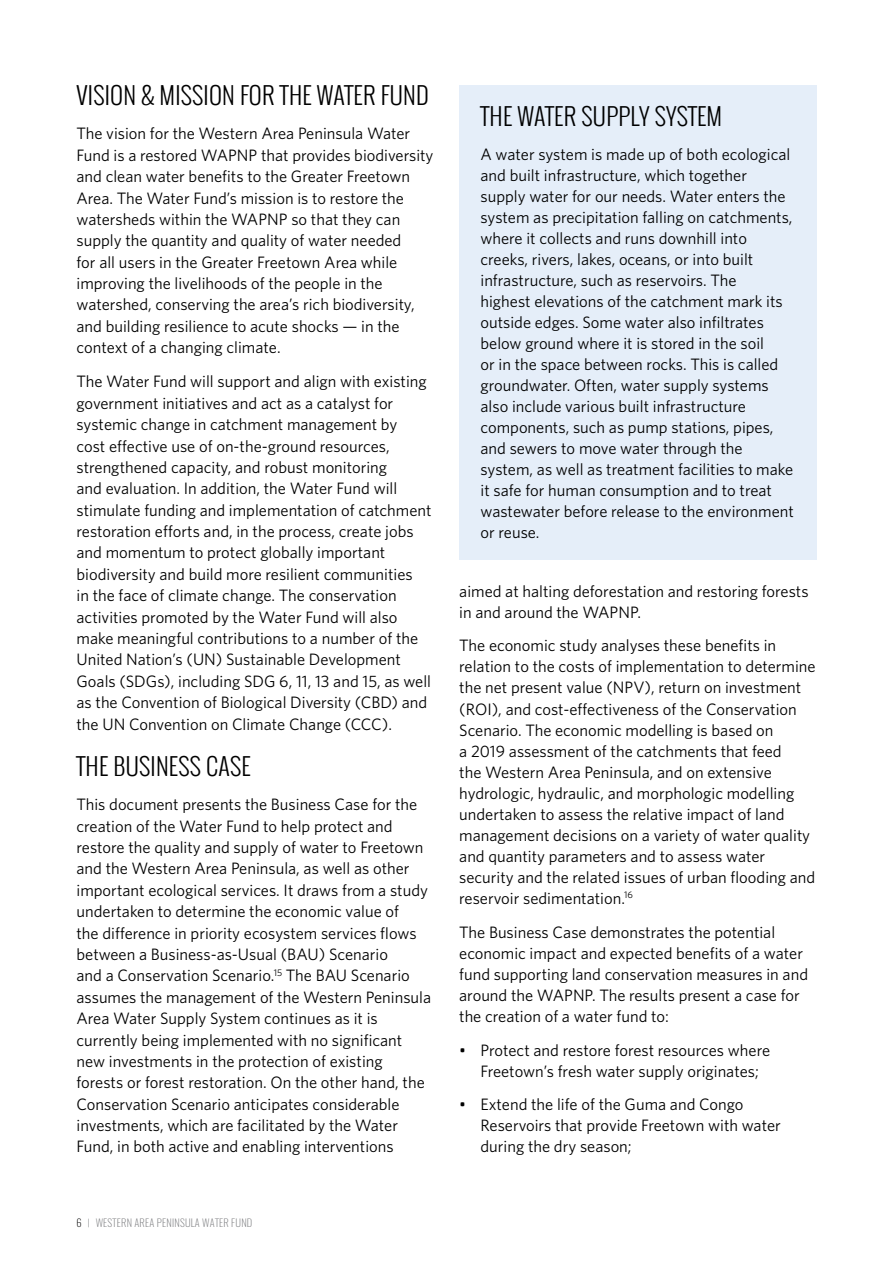
<style>
.page{position:relative;width:893px;height:1263px;background:#fff}
.page>*{position:absolute;margin:0;border:0;box-sizing:border-box;transform-origin:0 0}
.t1{font:300 24px "Oswald";letter-spacing:.01em;color:#000}
.t2{font:16.5px/21.5px "Whitney";color:#000}
.t3{font:200 10.5px "Oswald";letter-spacing:.02em;color:#77787b}
.s1{color:#000}
.s2{font-size:9px}
</style>
<div class="page">
<div style="left:459px;top:85px;width:357px;height:474px;background:#e5eef9"></div>
<h1 class="t1" style="left:77px;top:78px;width:354px">VISION &amp; MISSION FOR THE WATER FUND</h1>
<p class="t2" style="left:77px;top:122px;width:358px">The vision for the Western Area Peninsula Water Fund is a restored WAPNP that provides biodiversity and clean water benefits to the Greater Freetown Area. The Water Fund’s mission is to restore the watersheds within the WAPNP so that they can supply the quantity and quality of water needed<br>for all users in the Greater Freetown Area while improving the livelihoods of the people in the watershed, conserving the area’s rich biodiversity, and building resilience to acute shocks — in the context of a changing climate.</p>
<p class="t2" style="left:77px;top:370px;width:357px">The Water Fund will support and align with existing government initiatives and act as a catalyst for systemic change in catchment management by<br>cost effective use of on-the-ground resources, strengthened capacity, and robust monitoring<br>and evaluation. In addition, the Water Fund will stimulate funding and implementation of catchment restoration efforts and, in the process, create jobs and momentum to protect globally important biodiversity and build more resilient communities<br>in the face of climate change. The conservation activities promoted by the Water Fund will also make meaningful contributions to a number of the United Nation’s (UN) Sustainable Development Goals (SDGs), including SDG 6, 11, 13 and 15, as well as the Convention of Biological Diversity (CBD) and the UN Convention on Climate Change (CCC).</p>
<h1 class="t1" style="left:77px;top:749px;width:176px">THE BUSINESS CASE</h1>
<p class="t2" style="left:77px;top:793px;width:356px">This document presents the Business Case for the creation of the Water Fund to help protect and restore the quality and supply of water to Freetown and the Western Area Peninsula, as well as other important ecological services. It draws from a study undertaken to determine the economic value of<br>the difference in priority ecosystem services flows between a Business-as-Usual (BAU) Scenario<br>and a Conservation Scenario.<sup>15</sup> The BAU Scenario assumes the management of the Western Peninsula Area Water Supply System continues as it is currently being implemented with no significant new investments in the protection of existing forests or forest restoration. On the other hand, the Conservation Scenario anticipates considerable investments, which are facilitated by the Water Fund, in both active and enabling interventions</p>
<p class="t3" style="left:77px;top:1216px;width:177px"><span class="s1">6</span> <span class="s2">|</span> WESTERN AREA PENINSULA WATER FUND</p>
<h1 class="t1" style="left:480px;top:99px;width:243px">THE WATER SUPPLY SYSTEM</h1>
<p class="t2" style="left:480px;top:144px;width:315px;line-height:21px">A water system is made up of both ecological and built infrastructure, which together supply water for our needs. Water enters the system as precipitation falling on catchments, where it collects and runs downhill into creeks, rivers, lakes, oceans, or into built infrastructure, such as reservoirs. The<br>highest elevations of the catchment mark its outside edges. Some water also infiltrates below ground where it is stored in the soil<br>or in the space between rocks. This is called groundwater. Often, water supply systems also include various built infrastructure components, such as pump stations, pipes, and sewers to move water through the system, as well as treatment facilities to make it safe for human consumption and to treat wastewater before release to the environment or reuse.</p>
<p class="t2" style="left:459px;top:580px;width:351px;line-height:21px">aimed at halting deforestation and restoring forests in and around the WAPNP.</p>
<p class="t2" style="left:459px;top:635px;width:358px;line-height:21px">The economic study analyses these benefits in relation to the costs of implementation to determine the net present value (NPV), return on investment (ROI), and cost-effectiveness of the Conservation Scenario. The economic modelling is based on<br>a 2019 assessment of the catchments that feed<br>the Western Area Peninsula, and on extensive hydrologic, hydraulic, and morphologic modelling undertaken to assess the relative impact of land management decisions on a variety of water quality and quantity parameters and to assess water security and the related issues of urban flooding and reservoir sedimentation.<sup>16</sup></p>
<p class="t2" style="left:459px;top:921px;width:350px;line-height:21px">The Business Case demonstrates the potential economic impact and expected benefits of a water fund supporting land conservation measures in and around the WAPNP. The results present a case for the creation of a water fund to:</p>
<p class="t2" style="left:480px;top:1039px;width:291px;line-height:21px;text-indent:-21px">• Protect and restore forest resources where<br>Freetown’s fresh water supply originates;</p>
<p class="t2" style="left:480px;top:1094px;width:302px;line-height:21px;text-indent:-21px">• Extend the life of the Guma and Congo<br>Reservoirs that provide Freetown with water during the dry season;</p>
</div>
